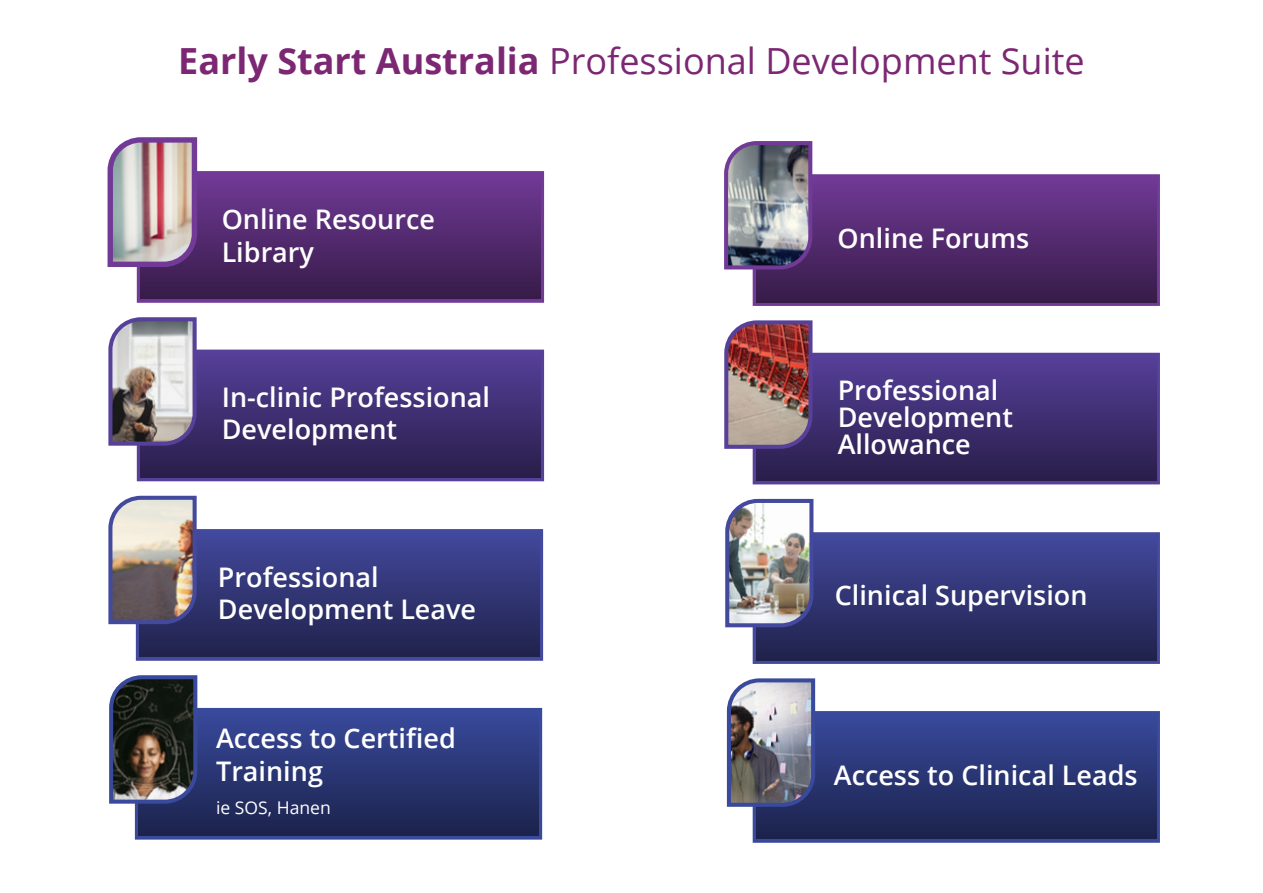
<style>
.page{position:relative;width:1263px;height:893px;background:#fff}
.page>*{position:absolute;margin:0;border:0;box-sizing:border-box;transform-origin:0 0}
.t1{font:36px "Open Sans";color:#7c2773}
.t2{font:600 27px/32.4px "Open Sans";color:#fff}
.t3{font:17.55px "Open Sans";color:#fff}
.s1{font-weight:700}
</style>
<div class="page">
<svg style="left:753px;top:711px;width:407px;height:132px;background:#3f4f9e"></svg>
<div style="left:756px;top:714px;width:400px;height:125px;background:linear-gradient(to bottom,#394a9c,#1b224b)"></div>
<div style="left:135px;top:708px;width:407px;height:132px;background:#394a9d;border:7px solid #394a9d"></div>
<div style="left:138px;top:711px;width:401px;height:125px;background:linear-gradient(to bottom,#394a9c,#1b224b)"></div>
<svg style="left:753px;top:532px;width:407px;height:132px;background:#444995"></svg>
<div style="left:756px;top:536px;width:400px;height:124px;background:linear-gradient(to bottom,#42489c,#20224c)"></div>
<svg style="left:136px;top:529px;width:407px;height:132px;background:#4a4fa0"></svg>
<div style="left:139px;top:532px;width:401px;height:125px;background:linear-gradient(to bottom,#42489c,#20224b)"></div>
<div style="left:137px;top:350px;width:407px;height:131px;background:#56409a"></div>
<div style="left:140px;top:353px;width:401px;height:125px;background:linear-gradient(to bottom,#553f99,#291e49)"></div>
<div style="left:753px;top:353px;width:407px;height:131px;background:#56409a"></div>
<div style="left:756px;top:356px;width:400px;height:125px;background:linear-gradient(to bottom,#553f99,#291e49)"></div>
<div style="left:753px;top:174px;width:407px;height:132px;background:#713a97;border:7px solid #713a97"></div>
<div style="left:756px;top:178px;width:400px;height:125px;background:linear-gradient(to bottom,#703996,#361b47)"></div>
<svg style="left:137px;top:171px;width:407px;height:132px;background:#76419a"></svg>
<div style="left:140px;top:174px;width:401px;height:125px;background:linear-gradient(to bottom,#703a97,#361b48)"></div>
<img style="left:724px;top:141px;width:90px;height:130px">
<img style="left:724px;top:320px;width:90px;height:131px">
<img style="left:108px;top:495px;width:91px;height:131px">
<img style="left:725px;top:498px;width:90px;height:131px">
<svg style="left:109px;top:675px;width:90px;height:131px;background:#3c3e43"></svg>
<img style="left:726px;top:678px;width:91px;height:131px">
<svg style="left:107px;top:137px;width:93px;height:133px;background:#b7a1af"></svg>
<img style="left:108px;top:317px;width:91px;height:131px">
<p class="t1" style="left:178px;top:37px;width:908px"><span class="s1">Early Start Australia</span> Professional Development Suite</p>
<p class="t2" style="left:222px;top:203px;width:215px">Online Resource<br>Library</p>
<p class="t2" style="left:837px;top:222px;width:193px">Online Forums</p>
<p class="t2" style="left:222px;top:380px;width:270px">In-clinic Professional<br>Development</p>
<p class="t2" style="left:838px;top:376px;width:177px;line-height:27px">Professional<br>Development</p>
<p class="t2" style="left:838px;top:427px;width:135px">Allowance</p>
<p class="t2" style="left:218px;top:560px;width:260px">Professional<br>Development Leave</p>
<p class="t2" style="left:216px;top:722px;width:241px">Access to Certified<br>Training</p>
<p class="t3" style="left:216px;top:795px;width:116px">ie SOS, Hanen</p>
<p class="t2" style="left:835px;top:578px;width:254px">Clinical Supervision</p>
<p class="t2" style="left:834px;top:759px;width:305px">Access to Clinical Leads</p>
</div>
